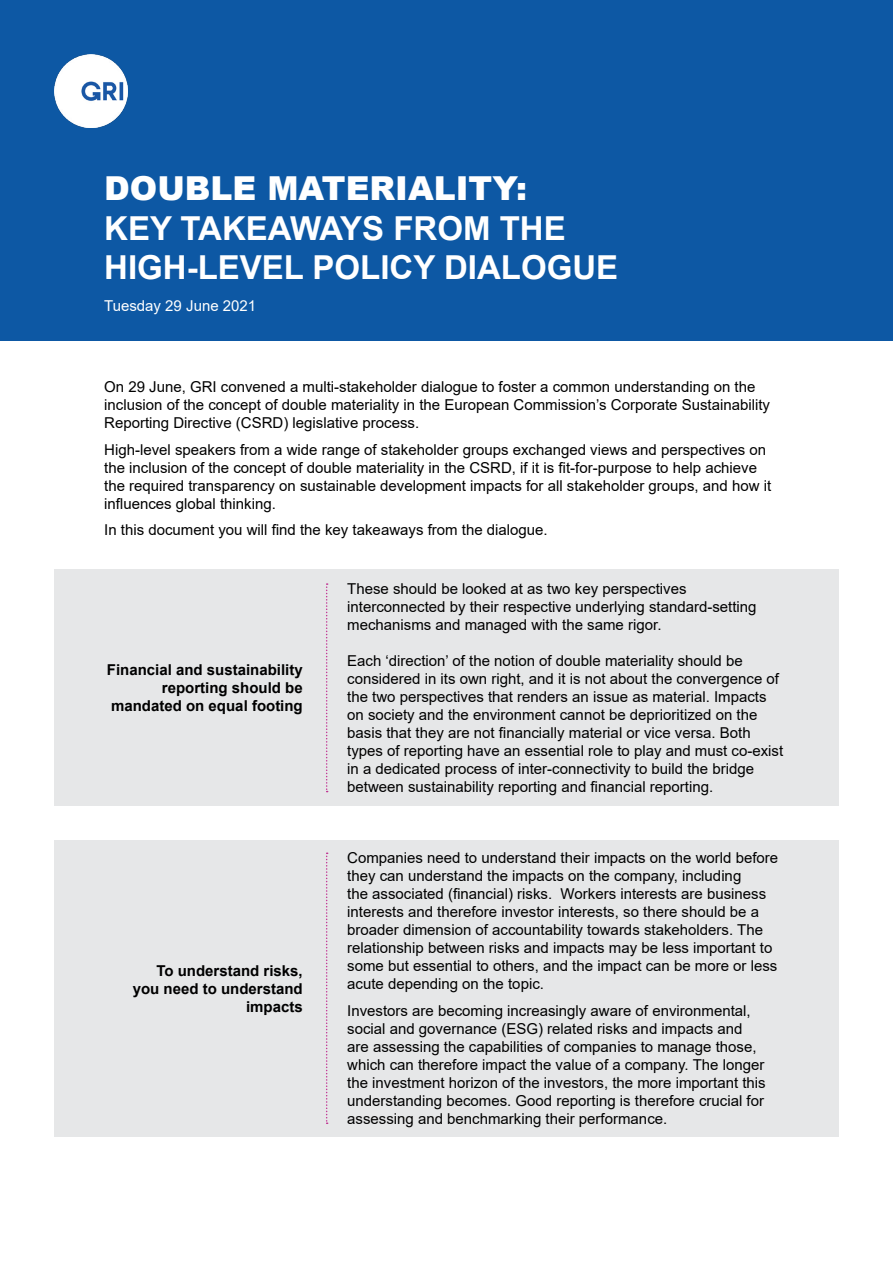
<style>
.page{position:relative;width:893px;height:1263px;background:#fff}
.page>*{position:absolute;margin:0;border:0;box-sizing:border-box;transform-origin:0 0}
.t1{font:700 33px/39.6px "Arial";color:#fff}
.t2{font:900 33px "Arial";color:#fff}
.t3{font:15px/18px "Arial";color:#000}
.t4{font:700 15px/18px "Arial";color:#000;text-align:right}
.t5{font:15px "Arial";color:#fff}
</style>
<div class="page">
<div style="left:54px;top:840px;width:785px;height:297px;background:#e6e7e8"></div>
<div style="left:54px;top:570px;width:785px;height:236px;background:#e6e7e8"></div>
<div style="left:0;top:0;width:893px;height:340px;background:#0d58a4"></div>
<img style="left:54px;top:54px;width:73px;height:73px">
<svg style="left:326px;top:852px;width:2px;height:272px"></svg>
<svg style="left:326px;top:583px;width:2px;height:209px"></svg>
<h1 class="t2" style="left:104px;top:164px;width:424px">DOUBLE MATERIALITY:</h1>
<h1 class="t1" style="left:104px;top:209px;width:516px">KEY TAKEAWAYS FROM THE<br>HIGH-LEVEL POLICY DIALOGUE</h1>
<p class="t5" style="left:104px;top:295px;width:154px">Tuesday 29 June 2021</p>
<p class="t3" style="left:104px;top:378px;width:667px">On 29 June, GRI convened a multi-stakeholder dialogue to foster a common understanding on the inclusion of the concept of double materiality in the European Commission’s Corporate Sustainability<br>Reporting Directive (CSRD) legislative process.</p>
<p class="t3" style="left:104px;top:440px;width:668px">High-level speakers from a wide range of stakeholder groups exchanged views and perspectives on the inclusion of the concept of double materiality in the CSRD, if it is fit-for-purpose to help achieve the required transparency on sustainable development impacts for all stakeholder groups, and how it influences global thinking.</p>
<p class="t3" style="left:104px;top:521px;width:445px">In this document you will find the key takeaways from the dialogue.</p>
<p class="t4" style="left:107px;top:661px;width:197px">Financial and sustainability reporting should be mandated on equal footing</p>
<p class="t4" style="left:133px;top:962px;width:172px">To understand risks, you need to understand impacts</p>
<p class="t3" style="left:347px;top:580px;width:411px">These should be looked at as two key perspectives interconnected by their respective underlying standard-setting mechanisms and managed with the same rigor.</p>
<p class="t3" style="left:347px;top:652px;width:438px">Each ‘direction’ of the notion of double materiality should be considered in its own right, and it is not about the convergence of the two perspectives that renders an issue as material. Impacts on society and the environment cannot be deprioritized on the basis that they are not financially material or vice versa. Both types of reporting have an essential role to play and must co-exist in a dedicated process of inter-connectivity to build the bridge between sustainability reporting and financial reporting.</p>
<p class="t3" style="left:347px;top:849px;width:433px">Companies need to understand their impacts on the world before they can understand the impacts on the company, including<br>the associated (financial) risks. Workers interests are business interests and therefore investor interests, so there should be a broader dimension of accountability towards stakeholders. The relationship between risks and impacts may be less important to some but essential to others, and the impact can be more or less acute depending on the topic.</p>
<p class="t3" style="left:347px;top:1002px;width:420px">Investors are becoming increasingly aware of environmental, social and governance (ESG) related risks and impacts and are assessing the capabilities of companies to manage those, which can therefore impact the value of a company. The longer the investment horizon of the investors, the more important this understanding becomes. Good reporting is therefore crucial for assessing and benchmarking their performance.</p>
</div>
